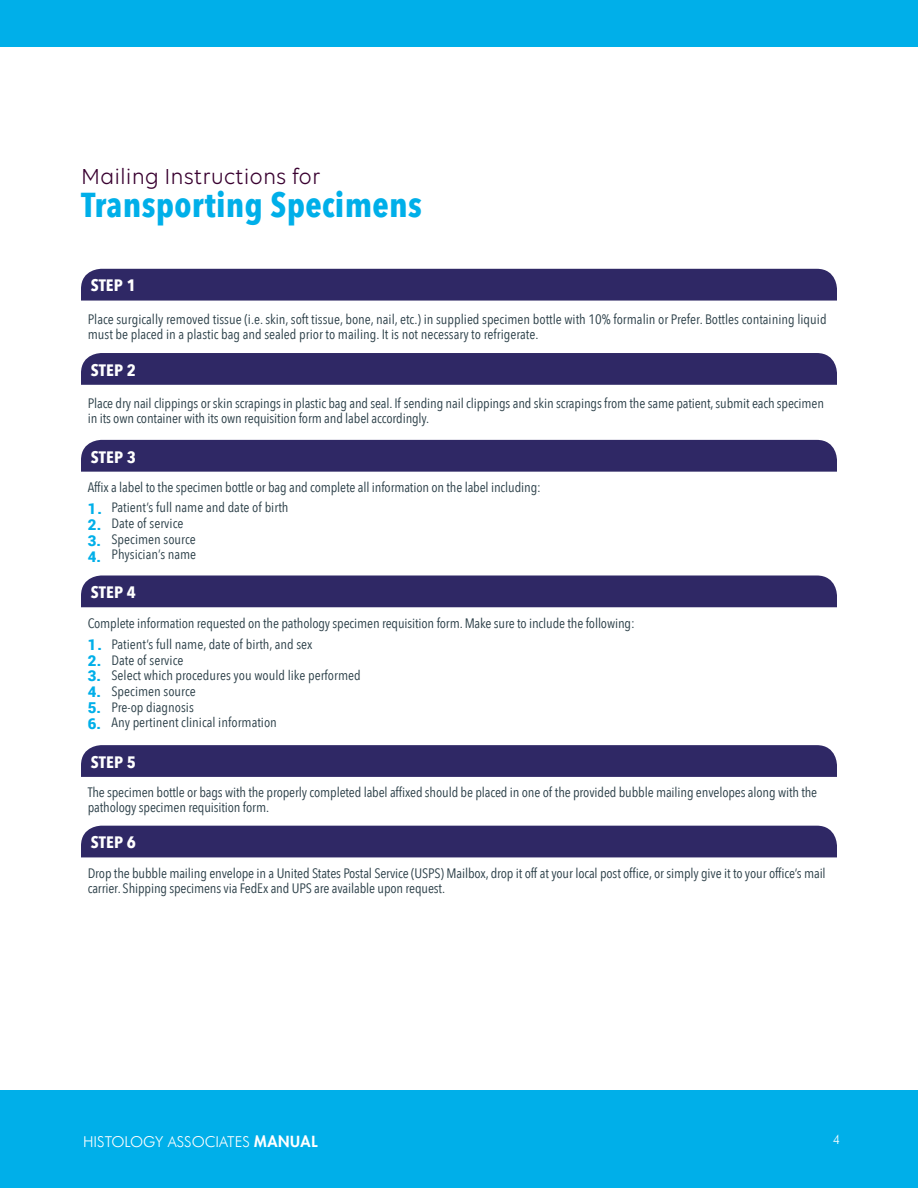
<style>
.page{position:relative;width:918px;height:1188px;background:#fff}
.page>*{position:absolute;margin:0;border:0;box-sizing:border-box;transform-origin:0 0}
.t1{font:700 34.5px "Avenir Next Condensed";letter-spacing:.01em;color:#00afe9}
.t2{font:23.4px "Volte";color:#390130;scale:.96 1}
.Default{font:700 16.5px "Avenir Next Condensed";letter-spacing:.01em;color:#fff;scale:1.05 1}
.t3{font:300 15px "Futura BT";color:#fff}
.t4{font:900 15px "Roboto";color:#00afe9}
.Default-2{font:13.65px/15px "Avenir Next Condensed";letter-spacing:-.01em;color:#293d46;scale:1.04 1}
.Default-3{font:13.5px "Avenir Next Condensed";color:#293d46;scale:1.05 1}
.t5{font:300 13.05px "Futura BT";color:#fff}
.s1{font-family:"Futura LT";font-weight:800}
</style>
<div class="page">
<div style="left:0;top:1090px;width:918px;height:98px;background:#00afe9"></div>
<div style="left:0;top:0;width:918px;height:47px;background:#00afe9"></div>
<div style="left:81px;top:269px;width:756px;height:32px;background:#2f2865"></div>
<div style="left:81px;top:353px;width:756px;height:32px;background:#2f2865"></div>
<div style="left:81px;top:440px;width:756px;height:32px;background:#2f2865"></div>
<div style="left:81px;top:576px;width:756px;height:31px;background:#2f2865"></div>
<svg style="left:81px;top:745px;width:756px;height:32px;background:#312b67"></svg>
<div style="left:81px;top:826px;width:756px;height:31px;background:#2f2865"></div>
<p class="t2" style="left:81px;top:163px;width:251px">Mailing Instructions for</p>
<p class="t1" style="left:81px;top:183px;width:343px">Transporting Specimens</p>
<p class="Default" style="left:91px;top:276px;width:44px">STEP 1</p>
<p class="Default-2" style="left:88px;top:311px;width:712px">Place surgically removed tissue (i.e. skin, soft tissue, bone, nail, etc.) in supplied specimen bottle with 10% formalin or Prefer. Bottles containing liquid must be placed in a plastic bag and sealed prior to mailing. It is not necessary to refrigerate.</p>
<p class="Default" style="left:91px;top:360px;width:45px">STEP 2</p>
<p class="Default-2" style="left:88px;top:395px;width:709px">Place dry nail clippings or skin scrapings in plastic bag and seal. If sending nail clippings and skin scrapings from the same patient, submit each specimen in its own container with its own requisition form and label accordingly.</p>
<p class="Default" style="left:91px;top:447px;width:45px">STEP 3</p>
<p class="Default-2" style="left:88px;top:479px;width:437px">Affix a label to the specimen bottle or bag and complete all information on the label including:</p>
<p class="t4" style="left:88px;top:498px;width:16px">1.</p>
<p class="Default-3" style="left:112px;top:496px;width:170px">Patient’s full name and date of birth</p>
<p class="t4" style="left:88px;top:514px;width:15px">2.</p>
<p class="Default-3" style="left:112px;top:512px;width:70px">Date of service</p>
<p class="t4" style="left:88px;top:530px;width:15px">3.</p>
<p class="Default-3" style="left:112px;top:527px;width:82px">Specimen source</p>
<p class="t4" style="left:88px;top:546px;width:15px">4.</p>
<p class="Default-3" style="left:112px;top:543px;width:82px">Physician’s name</p>
<p class="Default" style="left:91px;top:582px;width:45px">STEP 4</p>
<p class="Default-2" style="left:88px;top:615px;width:527px">Complete information requested on the pathology specimen requisition form. Make sure to include the following:</p>
<p class="t4" style="left:88px;top:634px;width:16px">1.</p>
<p class="Default-3" style="left:112px;top:633px;width:193px">Patient’s full name, date of birth, and sex</p>
<p class="t4" style="left:88px;top:650px;width:15px">2.</p>
<p class="Default-3" style="left:112px;top:648px;width:70px">Date of service</p>
<p class="t4" style="left:88px;top:666px;width:15px">3.</p>
<p class="Default-3" style="left:112px;top:664px;width:239px">Select which procedures you would like performed</p>
<p class="t4" style="left:88px;top:681px;width:15px">4.</p>
<p class="Default-3" style="left:112px;top:680px;width:82px">Specimen source</p>
<p class="t4" style="left:88px;top:697px;width:15px">5.</p>
<p class="Default-3" style="left:112px;top:695px;width:80px">Pre-op diagnosis</p>
<p class="t4" style="left:88px;top:713px;width:15px">6.</p>
<p class="Default-3" style="left:112px;top:711px;width:159px">Any pertinent clinical information</p>
<p class="Default" style="left:91px;top:752px;width:45px">STEP 5</p>
<p class="Default-2" style="left:88px;top:784px;width:703px">The specimen bottle or bags with the properly completed label affixed should be placed in one of the provided bubble mailing envelopes along with the pathology specimen requisition form.</p>
<p class="Default" style="left:91px;top:832px;width:45px">STEP 6</p>
<p class="Default-2" style="left:88px;top:865px;width:711px">Drop the bubble mailing envelope in a United States Postal Service (USPS) Mailbox, drop it off at your local post office, or simply give it to your office’s mail carrier. Shipping specimens via FedEx and UPS are available upon request.</p>
<p class="t3" style="left:83px;top:1133px;width:236px">HISTOLOGY ASSOCIATES <span class="s1">MANUAL</span></p>
<p class="t5" style="left:833px;top:1132px;width:9px">4</p>
</div>
